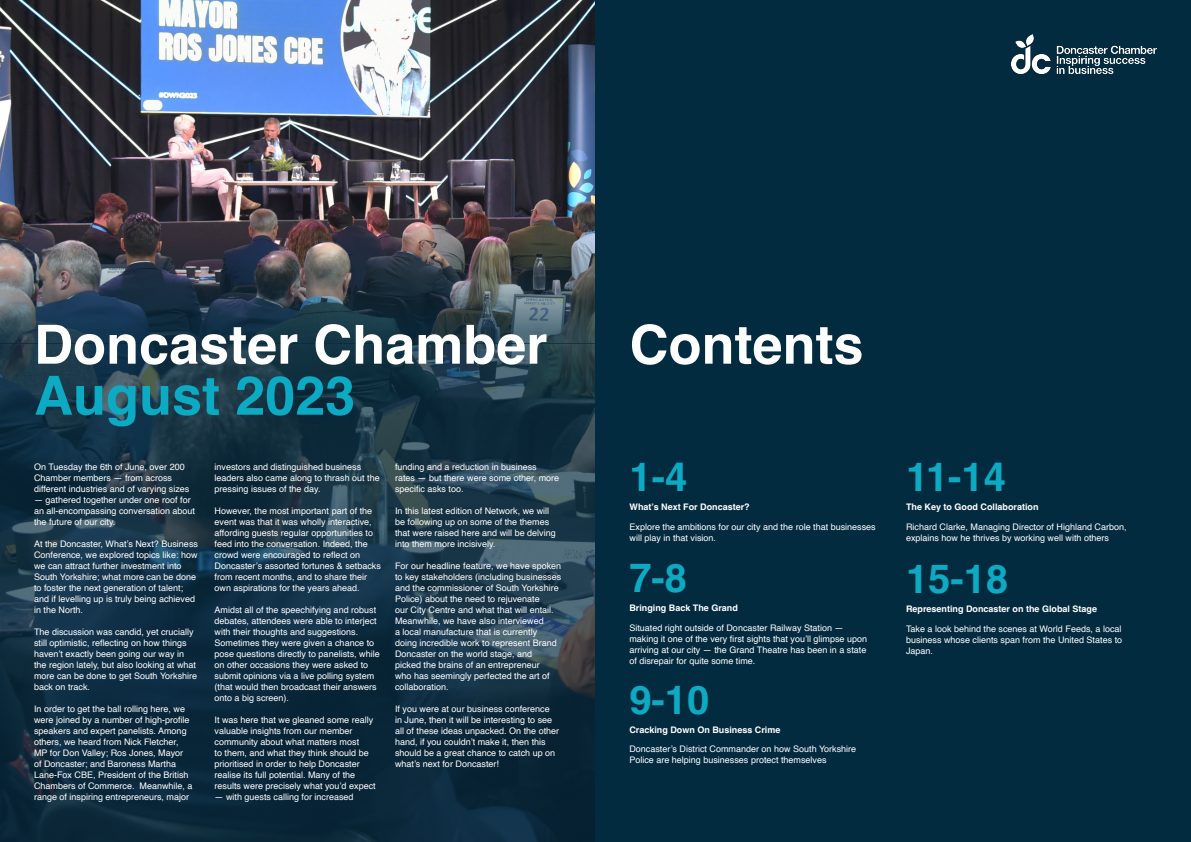
<style>
.page{position:relative;width:1191px;height:842px;background:#fff}
.page>*{position:absolute;margin:0;border:0;box-sizing:border-box;transform-origin:0 0}
.t1{font:700 54px "Helvetica";color:#fff}
.t2{font:700 54px "Helvetica";color:#0caac3}
.t3{font:700 40px "Helvetica";color:#0caac3}
.t4{font:9px/11px "Helvetica";color:#fff}
.t5{font:700 9px "Helvetica";color:#fff}
</style>
<div class="page">
<svg style="left:0;top:343px;width:595px;height:499px;background:#143143"></svg>
<img style="left:0;top:0;width:595px;height:343px">
<div style="left:595px;top:0;width:596px;height:842px;background:#032b40"></div>
<img style="left:1011px;top:34px;width:146px;height:40px">
<p class="t1" style="left:34px;top:312px;width:515px">Doncaster Chamber</p>
<p class="t2" style="left:34px;top:363px;width:323px">August 2023</p>
<p class="t4" style="left:34px;top:461px;width:157px">On Tuesday the 6th of June, over 200<br>Chamber members — from across different industries and of varying sizes</p>
<p class="t4" style="left:34px;top:494px;width:163px">— gathered together under one roof for an all-encompassing conversation about the future of our city.</p>
<p class="t4" style="left:34px;top:538px;width:165px">At the Doncaster, What’s Next? Business Conference, we explored topics like: how we can attract further investment into South Yorkshire; what more can be done to foster the next generation of talent; and if levelling up is truly being achieved in the North.</p>
<p class="t4" style="left:34px;top:626px;width:165px">The discussion was candid, yet crucially still optimistic, reflecting on how things haven’t exactly been going our way in the region lately, but also looking at what more can be done to get South Yorkshire back on track.</p>
<p class="t4" style="left:34px;top:703px;width:160px">In order to get the ball rolling here, we were joined by a number of high-profile speakers and expert panelists. Among others, we heard from Nick Fletcher, MP for Don Valley; Ros Jones, Mayor of Doncaster; and Baroness Martha Lane-Fox CBE, President of the British Chambers of Commerce. Meanwhile, a range of inspiring entrepreneurs, major</p>
<p class="t4" style="left:214px;top:461px;width:167px">investors and distinguished business leaders also came along to thrash out the pressing issues of the day.</p>
<p class="t4" style="left:214px;top:505px;width:168px">However, the most important part of the event was that it was wholly interactive, affording guests regular opportunities to feed into the conversation. Indeed, the crowd were encouraged to reflect on Doncaster’s assorted fortunes &amp; setbacks from recent months, and to share their own aspirations for the years ahead.</p>
<p class="t4" style="left:214px;top:604px;width:167px">Amidst all of the speechifying and robust debates, attendees were able to interject with their thoughts and suggestions.<br>Sometimes they were given a chance to pose questions directly to panelists, while on other occasions they were asked to submit opinions via a live polling system (that would then broadcast their answers onto a big screen).</p>
<p class="t4" style="left:214px;top:714px;width:163px">It was here that we gleaned some really valuable insights from our member community about what matters most<br>to them, and what they think should be prioritised in order to help Doncaster realise its full potential. Many of the results were precisely what you’d expect</p>
<p class="t4" style="left:214px;top:791px;width:141px">— with guests calling for increased</p>
<p class="t4" style="left:395px;top:461px;width:166px">funding and a reduction in business<br>rates — but there were some other, more specific asks too.</p>
<p class="t4" style="left:395px;top:505px;width:162px">In this latest edition of Network, we will be following up on some of the themes that were raised here and will be delving into them more incisively.</p>
<p class="t4" style="left:395px;top:560px;width:168px">For our headline feature, we have spoken to key stakeholders (including businesses and the commissioner of South Yorkshire Police) about the need to rejuvenate<br>our City Centre and what that will entail.<br>Meanwhile, we have also interviewed<br>a local manufacture that is currently doing incredible work to represent Brand Doncaster on the world stage, and<br>picked the brains of an entrepreneur<br>who has seemingly perfected the art of collaboration.</p>
<p class="t4" style="left:395px;top:703px;width:166px">If you were at our business conference<br>in June, then it will be interesting to see all of these ideas unpacked. On the other hand, if you couldn’t make it, then this should be a great chance to catch up on what’s next for Doncaster!</p>
<p class="t1" style="left:629px;top:312px;width:235px">Contents</p>
<p class="t3" style="left:629px;top:453px;width:59px">1-4</p>
<p class="t5" style="left:629px;top:501px;width:122px">What’s Next For Doncaster?</p>
<p class="t4" style="left:629px;top:521px;width:248px">Explore the ambitions for our city and the role that businesses will play in that vision.</p>
<p class="t3" style="left:629px;top:554px;width:59px">7-8</p>
<p class="t5" style="left:629px;top:602px;width:110px">Bringing Back The Grand</p>
<p class="t4" style="left:629px;top:622px;width:239px">Situated right outside of Doncaster Railway Station — making it one of the very first sights that you’ll glimpse upon arriving at our city — the Grand Theatre has been in a state of disrepair for quite some time.</p>
<p class="t3" style="left:629px;top:675px;width:82px">9-10</p>
<p class="t5" style="left:629px;top:724px;width:153px">Cracking Down On Business Crime</p>
<p class="t4" style="left:629px;top:744px;width:228px">Doncaster’s District Commander on how South Yorkshire<br>Police are helping businesses protect themselves</p>
<p class="t3" style="left:906px;top:453px;width:102px">11-14</p>
<p class="t5" style="left:906px;top:501px;width:134px">The Key to Good Collaboration</p>
<p class="t4" style="left:906px;top:521px;width:222px">Richard Clarke, Managing Director of Highland Carbon, explains how he thrives by working well with others</p>
<p class="t3" style="left:906px;top:555px;width:104px">15-18</p>
<p class="t5" style="left:906px;top:603px;width:193px">Representing Doncaster on the Global Stage</p>
<p class="t4" style="left:906px;top:623px;width:218px;text-align:justify">Take a look behind the scenes at World Feeds, a local business whose clients span from the United States to Japan.</p>
</div>
